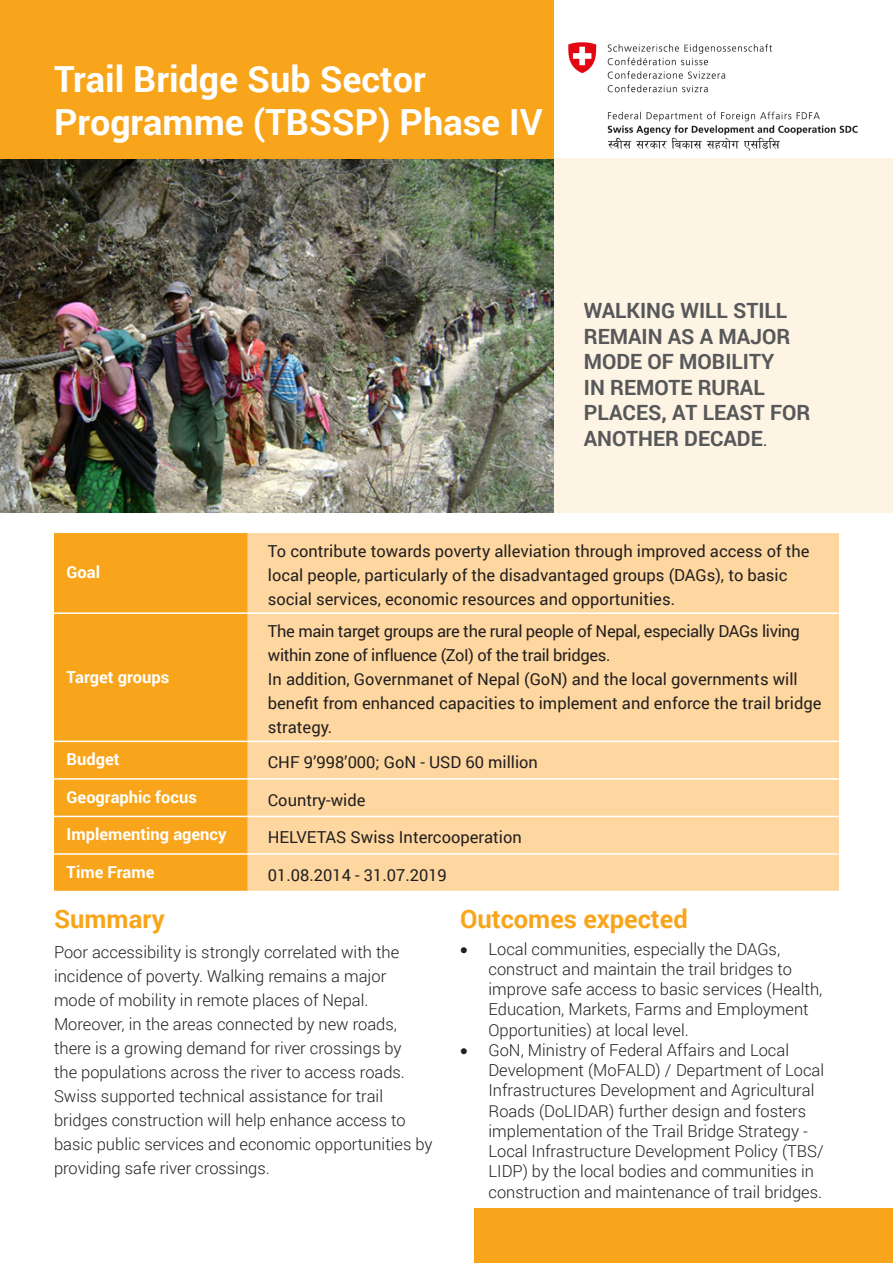
<style>
.page{position:relative;width:893px;height:1263px;background:#fff}
.page>*{position:absolute;margin:0;border:0;box-sizing:border-box;transform-origin:0 0}
.t1{font:700 36px/43.2px "Roboto";color:#fff}
.t2{font:700 25.5px "Roboto";color:#f9a51b}
.t3{font:700 21px/25.5px "Roboto";color:#57585a}
.t4{font:300 16.5px/20.2px "Roboto";color:#231f20}
.t5{font:16.5px/24px "Roboto";color:#231f20}
.t6{font:16.5px/24px "Roboto";letter-spacing:-.02em;color:#231f20}
.t7{font:700 16.5px "Roboto";color:#fff}
.s1{font-weight:300;color:#231f20}
</style>
<div class="page">
<div style="left:554px;top:159px;width:339px;height:354px;background:#fef4e4"></div>
<img style="left:0;top:159px;width:553px;height:353px">
<div style="left:54px;top:533px;width:194px;height:358px;background:#f9a51b"></div>
<div style="left:248px;top:533px;width:591px;height:358px;background:#fed7a0"></div>
<hr style="left:54px;top:612px;width:194px;height:2px;background:#fff">
<hr style="left:248px;top:612px;width:591px;height:2px;background:#fff">
<hr style="left:54px;top:741px;width:194px;height:1px;background:#fff">
<hr style="left:248px;top:741px;width:591px;height:1px;background:#fff">
<hr style="left:54px;top:778px;width:194px;height:2px;background:#fff">
<hr style="left:248px;top:778px;width:591px;height:2px;background:#fff">
<hr style="left:54px;top:816px;width:194px;height:1px;background:#fff">
<hr style="left:248px;top:816px;width:591px;height:1px;background:#fff">
<hr style="left:54px;top:853px;width:194px;height:2px;background:#fff">
<hr style="left:248px;top:853px;width:591px;height:2px;background:#fff">
<div style="left:0;top:0;width:554px;height:159px;background:#f9a51b"></div>
<div style="left:474px;top:1209px;width:419px;height:54px;background:#f9a51b"></div>
<img style="left:568px;top:42px;width:290px;height:108px">
<p class="t1" style="left:54px;top:56px;width:490px">Trail Bridge Sub Sector<br>Programme (TBSSP) Phase IV</p>
<p class="t3" style="left:584px;top:297px;width:228px">WALKING WILL STILL<br>REMAIN AS A MAJOR<br>MODE OF MOBILITY<br>IN REMOTE RURAL<br>PLACES, AT LEAST FOR<br>ANOTHER DECADE<span class="s1">.</span></p>
<p class="t7" style="left:67px;top:561px;width:35px">Goal</p>
<p class="t7" style="left:67px;top:665px;width:104px">Target groups</p>
<p class="t5" style="left:268px;top:539px;width:543px">To contribute towards poverty alleviation through improved access of the local people, particularly of the disadvantaged groups (DAGs), to basic social services, economic resources and opportunities.</p>
<p class="t6" style="left:268px;top:619px;width:534px">The main target groups are the rural people of Nepal, especially DAGs living within zone of influence (ZoI) of the trail bridges.</p>
<p class="t5" style="left:268px;top:667px;width:555px">In addition, Governmanet of Nepal (GoN) and the local governments will benefit from enhanced capacities to implement and enforce the trail bridge strategy.</p>
<p class="t7" style="left:67px;top:748px;width:54px">Budget</p>
<p class="t5" style="left:268px;top:750px;width:272px">CHF 9’998’000; GoN - USD 60 million</p>
<p class="t7" style="left:67px;top:785px;width:132px">Geographic focus</p>
<p class="t5" style="left:268px;top:787px;width:99px">Country-wide</p>
<p class="t7" style="left:67px;top:823px;width:161px">Implementing agency</p>
<p class="t5" style="left:268px;top:825px;width:255px">HELVETAS Swiss Intercooperation</p>
<p class="t7" style="left:67px;top:860px;width:89px">Time Frame</p>
<p class="t5" style="left:268px;top:862px;width:181px">01.08.2014 - 31.07.2019</p>
<p class="t2" style="left:54px;top:900px;width:112px">Summary</p>
<p class="t4" style="left:54px;top:940px;width:380px;line-height:24px">Poor accessibility is strongly correlated with the incidence of poverty. Walking remains a major<br>mode of mobility in remote places of Nepal.<br>Moreover, in the areas connected by new roads, there is a growing demand for river crossings by<br>the populations across the river to access roads.<br>Swiss supported technical assistance for trail bridges construction will help enhance access to basic public services and economic opportunities by providing safe river crossings.</p>
<p class="t2" style="left:460px;top:900px;width:229px">Outcomes expected</p>
<p class="t4" style="left:488px;top:938px;width:335px;text-indent:-28px">• Local communities, especially the DAGs, construct and maintain the trail bridges to improve safe access to basic services (Health, Education, Markets, Farms and Employment Opportunities) at local level.</p>
<p class="t4" style="left:488px;top:1039px;width:337px;text-indent:-28px">• GoN, Ministry of Federal Affairs and Local Development (MoFALD) / Department of Local Infrastructures Development and Agricultural Roads (DoLIDAR) further design and fosters implementation of the Trail Bridge Strategy - Local Infrastructure Development Policy (TBS/ LIDP) by the local bodies and communities in construction and maintenance of trail bridges.</p>
</div>
